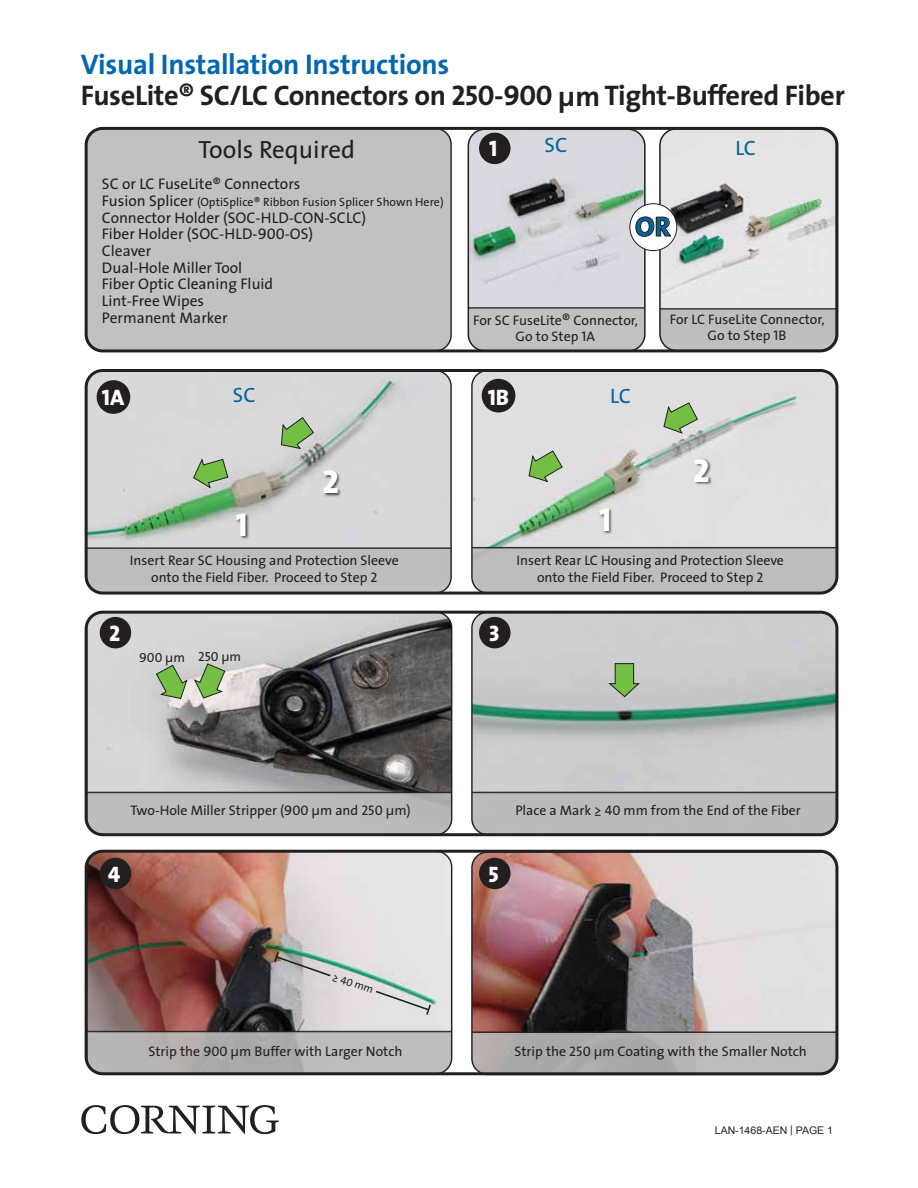
<style>
.page{position:relative;width:918px;height:1188px;background:#fff}
.page>*{position:absolute;margin:0;border:0;box-sizing:border-box;transform-origin:0 0}
.t1{font:33.3px "The Sans Extra Bold Caps";color:#fff}
.t2{font:700 28.5px/31.5px "The Sans";letter-spacing:-.015em;color:#231f20}
.t3{font:27.75px "The Sans Extra Bold Caps";color:#00649d}
.t4{font:25.05px "The Sans";color:#231f20}
.t5{font:22.5px "The Sans Extra Bold Caps";color:#fff}
.t6{font:20.85px "The Sans";letter-spacing:-.01em;color:#00649d}
.t7{font:15.45px/16.6px "The Sans";color:#231f20}
.t8{font:13.95px/16.6px "The Sans";color:#231f20;text-align:center}
.t9{font:13.2px "The Sans Caps";color:#231f20}
.t10{font:12px "The Sans";color:#231f20}
.t11{font:10.95px "The Sans Caps";color:#231f20}
.t12{font:10.5px "Arial";color:#231f20}
.s1{color:#0067b1}
.s2{font-family:"The Sans Bold Caps";font-weight:400}
.s3{font-size:15.45px}
.s4{font-family:"The Sans Caps"}
.s5{font-family:"The Sans"}
</style>
<div class="page">
<img style="left:87px;top:851px;width:365px;height:180px">
<svg style="left:87px;top:1031px;width:365px;height:43px;background:#b1b0b0"></svg>
<div style="left:86px;top:128px;width:364px;height:222px;background:#c1c1c1"></div>
<img style="left:468px;top:131px;width:175px;height:176px">
<div style="left:468px;top:307px;width:175px;height:41px;background:#c1c1c1"></div>
<div style="left:468px;top:128px;width:178px;height:224px;border:2px solid #231f20;border-radius:17px"></div>
<img style="left:87px;top:612px;width:365px;height:180px">
<svg style="left:87px;top:792px;width:365px;height:43px;background:#b6b5b6"></svg>
<svg style="left:156px;top:665px;width:31px;height:34px"></svg>
<svg style="left:194px;top:663px;width:31px;height:35px"></svg>
<img style="left:473px;top:852px;width:364px;height:179px">
<svg style="left:473px;top:1031px;width:363px;height:42px;background:#adacac"></svg>
<svg style="left:274px;top:952px;width:58px;height:26px;background:#a8b2ae"></svg>
<svg style="left:374px;top:989px;width:57px;height:26px"></svg>
<img style="left:473px;top:613px;width:363px;height:179px">
<div style="left:473px;top:792px;width:364px;height:43px;background:#bbb"></div>
<svg style="left:609px;top:663px;width:31px;height:34px"></svg>
<div style="left:85px;top:850px;width:753px;height:225px;border:3px solid #231f20;border-radius:17px"></div>
<img style="left:662px;top:129px;width:174px;height:179px">
<div style="left:660px;top:308px;width:176px;height:43px;background:#bebebe"></div>
<div style="left:85px;top:127px;width:753px;height:225px;border:3px solid #231f20;border-radius:17px"></div>
<img style="left:86px;top:370px;width:364px;height:177px">
<div style="left:89px;top:547px;width:361px;height:44px;background:#bdbdbd"></div>
<svg style="left:193px;top:459px;width:35px;height:29px"></svg>
<svg style="left:281px;top:417px;width:33px;height:32px"></svg>
<img style="left:233px;top:506px;width:19px;height:50px">
<img style="left:321px;top:463px;width:23px;height:50px">
<div style="left:97px;top:380px;width:33px;height:34px;background:#231f20;border-radius:50%"></div>
<img style="left:473px;top:370px;width:364px;height:177px">
<svg style="left:529px;top:451px;width:34px;height:31px"></svg>
<svg style="left:664px;top:402px;width:34px;height:32px"></svg>
<img style="left:597px;top:501px;width:19px;height:46px">
<img style="left:691px;top:452px;width:23px;height:49px">
<div style="left:473px;top:547px;width:364px;height:44px;background:#bdbdbd"></div>
<div style="left:482px;top:379px;width:33px;height:33px;background:#231f20;border-radius:50%"></div>
<div style="left:85px;top:369px;width:753px;height:226px;border:3px solid #231f20;border-radius:17px"></div>
<svg style="left:81px;top:1105px;width:198px;height:29px"></svg>
<div style="left:630px;top:204px;width:47px;height:47px;background:#fff;border-radius:50%"></div>
<div style="left:629px;top:203px;width:48px;height:48px;border:1px solid #231f20;border-radius:50%"></div>
<svg style="left:635px;top:216px;width:37px;height:21px"></svg>
<div style="left:100px;top:617px;width:31px;height:31px;background:#231f20;border-radius:50%"></div>
<div style="left:100px;top:858px;width:31px;height:31px;background:#231f20;border-radius:50%"></div>
<div style="left:479px;top:617px;width:32px;height:31px;background:#231f20;border-radius:50%"></div>
<div style="left:479px;top:133px;width:32px;height:31px;background:#231f20;border-radius:50%"></div>
<div style="left:479px;top:858px;width:32px;height:31px;background:#231f20;border-radius:50%"></div>
<div style="left:85px;top:611px;width:753px;height:225px;border:3px solid #231f20;border-radius:17px"></div>
<h2 class="t2" style="left:81px;top:48px;width:765px"><span class="s1">Visual Installation Instructions<br></span>FuseLite® SC/LC Connectors on <span class="s2">250</span>-<span class="s2">900</span> µm Tight-Buffered Fiber</h2>
<h3 class="t4" style="left:199px;top:129px;width:158px">Tools Required</h3>
<h3 class="t6" style="left:545px;top:128px;width:24px">SC</h3>
<h3 class="t5" style="left:489px;top:130px;width:10px">1</h3>
<h3 class="t6" style="left:735px;top:130px;width:22px">LC</h3>
<p class="t7" style="left:102px;top:175px;width:200px">SC or LC FuseLite® Connectors</p>
<p class="t10" style="left:102px;top:192px;width:343px"><span class="s3">Fusion Splicer</span> (OptiSplice® Ribbon Fusion Splicer Shown Here)</p>
<p class="t7" style="left:102px;top:209px;width:266px">Connector Holder (SOC-HLD-CON-SCLC)<br>Fiber Holder (SOC-HLD-<span class="s4">900</span>-OS)<br>Cleaver<br>Dual-Hole Miller Tool<br>Fiber Optic Cleaning Fluid<br>Lint-Free Wipes<br>Permanent Marker</p>
<h3 class="t3" style="left:635px;top:203px;width:37px">OR</h3>
<p class="t8" style="left:473px;top:311px;width:166px">For SC FuseLite<span class="s3">®</span> Connector,<br>Go to Step <span class="s4">1</span>A</p>
<p class="t8" style="left:670px;top:310px;width:156px">For LC FuseLite Connector,<br>Go to Step <span class="s4">1</span>B</p>
<h3 class="t5" style="left:102px;top:379px;width:24px">1A</h3>
<h3 class="t6" style="left:233px;top:378px;width:24px">SC</h3>
<h3 class="t6" style="left:610px;top:379px;width:22px">LC</h3>
<h3 class="t5" style="left:488px;top:379px;width:23px">1B</h3>
<h1 class="t1" style="left:236px;top:497px;width:14px">1</h1>
<h1 class="t1" style="left:323px;top:454px;width:18px">2</h1>
<h1 class="t1" style="left:599px;top:492px;width:14px">1</h1>
<h1 class="t1" style="left:693px;top:442px;width:18px">2</h1>
<p class="t8" style="left:130px;top:551px;width:270px">Insert Rear SC Housing and Protection Sleeve onto the Field Fiber. Proceed to Step <span class="s4">2</span></p>
<p class="t8" style="left:517px;top:551px;width:269px">Insert Rear LC Housing and Protection Sleeve onto the Field Fiber. Proceed to Step <span class="s4">2</span></p>
<h3 class="t5" style="left:109px;top:614px;width:13px">2</h3>
<p class="t9" style="left:139px;top:646px;width:103px">900 µ<span class="s5">m</span> 250 µ<span class="s5">m</span></p>
<h3 class="t5" style="left:489px;top:614px;width:12px">3</h3>
<p class="t8" style="left:130px;top:801px;width:282px">Two-Hole Miller Stripper (<span class="s4">900</span> µm and <span class="s4">250</span> µm)</p>
<h3 class="t5" style="left:108px;top:855px;width:14px">4</h3>
<p class="t11" style="left:336px;top:968px;width:44px;rotate:19deg">≥ 40 <span class="s5">mm</span></p>
<p class="t8" style="left:149px;top:1043px;width:255px">Strip the <span class="s4">900</span> µm Buffer with Larger Notch</p>
<p class="t8" style="left:515px;top:801px;width:287px">Place a Mark <span class="s4">≥ 40</span> mm from the End of the Fiber</p>
<h3 class="t5" style="left:489px;top:855px;width:12px">5</h3>
<p class="t8" style="left:515px;top:1043px;width:294px">Strip the <span class="s4">250</span> µm Coating with the Smaller Notch</p>
<p class="t12" style="left:715px;top:1123px;width:120px">LAN-1468-AEN | PAGE 1</p>
</div>
